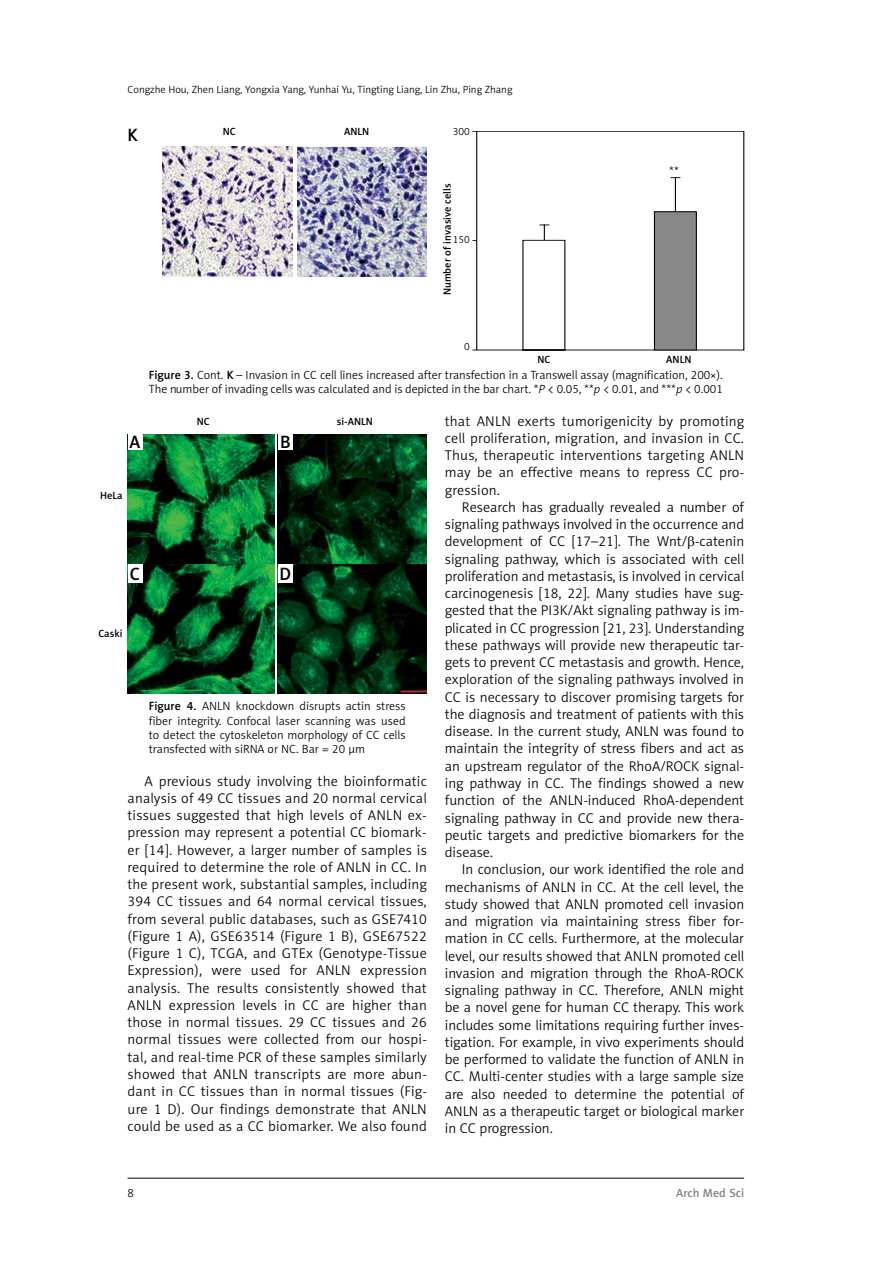
<style>
.page{position:relative;width:893px;height:1263px;background:#fff}
.page>*{position:absolute;margin:0;border:0;box-sizing:border-box;transform-origin:0 0}
.t1{font:18px "Naomi Sans EFN Medium";color:#000}
.t2{font:14.25px/17.2px "Naomi Sans EFN Light";color:#000;text-align:justify}
.t3{font:12px/14.4px "Naomi Sans EFN Light";color:#000}
.t4{font:12px "Naomi Sans EFN Medium";color:#808285}
.t5{font:10.5px "Naomi Sans EFN Light";color:#000}
.t6{font:10.5px "Naomi Sans EFN Medium";color:#000}
.s1{font-family:"Naomi Sans EFN Medium"}
.s2{font-style:italic}
</style>
<div class="page">
<hr style="left:128px;top:1178px;width:616px;height:1px;background:#000">
<img style="left:128px;top:435px;width:146px;height:258px">
<img style="left:278px;top:435px;width:149px;height:258px">
<svg style="left:472px;top:131px;width:272px;height:219px"></svg>
<svg style="left:539px;top:177px;width:158px;height:174px"></svg>
<img style="left:162px;top:146px;width:130px;height:132px">
<img style="left:297px;top:146px;width:130px;height:131px">
<div style="left:128px;top:433px;width:14px;height:17px;background:#fff"></div>
<div style="left:128px;top:564px;width:14px;height:19px;background:#fff"></div>
<div style="left:278px;top:433px;width:15px;height:17px;background:#fff"></div>
<div style="left:278px;top:564px;width:15px;height:19px;background:#fff"></div>
<p class="t5" style="left:128px;top:83px;width:386px">Congzhe Hou, Zhen Liang, Yongxia Yang, Yunhai Yu, Tingting Liang, Lin Zhu, Ping Zhang</p>
<p class="t1" style="left:128px;top:124px;width:12px">K</p>
<p class="t6" style="left:223px;top:125px;width:14px">NC</p>
<p class="t6" style="left:344px;top:125px;width:27px">ANLN</p>
<p class="t5" style="left:453px;top:126px;width:19px">300</p>
<p class="t6" style="left:441px;top:295px;width:113px;rotate:-90deg">Number of invasive cells</p>
<p class="t5" style="left:453px;top:233px;width:19px">150</p>
<p class="t5" style="left:464px;top:341px;width:7px">0</p>
<p class="t3" style="left:669px;top:164px;width:11px">**</p>
<p class="t6" style="left:537px;top:353px;width:14px">NC</p>
<p class="t6" style="left:666px;top:353px;width:27px">ANLN</p>
<p class="t3" style="left:149px;top:367px;width:576px"><span class="s1">Figure 3.</span> Cont. <span class="s1">K</span> – Invasion in CC cell lines increased after transfection in a Transwell assay (magnification, 200×).<br>The number of invading cells was calculated and is depicted in the bar chart. *<span class="s2">P</span> &lt; 0.05, **<span class="s2">p</span> &lt; 0.01, and ***<span class="s2">p</span> &lt; 0.001</p>
<p class="t1" style="left:130px;top:431px;width:12px">A</p>
<p class="t6" style="left:100px;top:489px;width:24px">HeLa</p>
<p class="t6" style="left:197px;top:415px;width:14px">NC</p>
<p class="t6" style="left:337px;top:415px;width:38px">si-ANLN</p>
<p class="t1" style="left:280px;top:431px;width:12px">B</p>
<p class="t1" style="left:130px;top:563px;width:12px">C</p>
<p class="t6" style="left:98px;top:627px;width:26px">Caski</p>
<p class="t1" style="left:279px;top:563px;width:13px">D</p>
<p class="t3" style="left:149px;top:699px;width:258px;text-align:justify"><span class="s1">Figure 4.</span> ANLN knockdown disrupts actin stress fiber integrity. Confocal laser scanning was used to detect the cytoskeleton morphology of CC cells transfected with siRNA or NC. Bar = 20 μm</p>
<p class="t2" style="left:128px;top:772px;width:301px;text-indent:17px">A previous study involving the bioinformatic analysis of 49 CC tissues and 20 normal cervical tissues suggested that high levels of ANLN ex&shy;pression may represent a potential CC biomark&shy;er [14]. However, a larger number of samples is required to determine the role of ANLN in CC. In the present work, substantial samples, including 394 CC tissues and 64 normal cervical tissues, from several public databases, such as GSE7410 (Figure 1 A), GSE63514 (Figure 1 B), GSE67522 (Figure 1 C), TCGA, and GTEx (Genotype-Tissue Expression), were used for ANLN expression analysis. The results consistently showed that ANLN expression levels in CC are higher than those in normal tissues. 29 CC tissues and 26 normal tissues were collected from our hospi&shy;tal, and real-time PCR of these samples similarly showed that ANLN transcripts are more abun&shy;dant in CC tissues than in normal tissues (Fig&shy;ure 1 D). Our findings demonstrate that ANLN could be used as a CC biomarker. We also found</p>
<p class="t2" style="left:445px;top:412px;width:301px">that ANLN exerts tumorigenicity by promoting cell proliferation, migration, and invasion in CC.<br>Thus, therapeutic interventions targeting ANLN may be an effective means to repress CC pro&shy;gression.</p>
<p class="t2" style="left:445px;top:498px;width:301px;text-indent:17px">Research has gradually revealed a number of signaling pathways involved in the occurrence and development of CC [17–21]. The Wnt/ -catenin signaling pathway, which is associated with cell proliferation and metastasis, is involved in cervical carcinogenesis [18, 22]. Many studies have sug&shy;gested that the PI3K/Akt signaling pathway is im&shy;plicated in CC progression [21, 23]. Understanding these pathways will provide new therapeutic tar&shy;gets to prevent CC metastasis and growth. Hence, exploration of the signaling pathways involved in CC is necessary to discover promising targets for the diagnosis and treatment of patients with this disease. In the current study, ANLN was found to maintain the integrity of stress fibers and act as an upstream regulator of the RhoA/ROCK signal&shy;ing pathway in CC. The findings showed a new function of the ANLN-induced RhoA-dependent signaling pathway in CC and provide new thera&shy;peutic targets and predictive biomarkers for the disease.</p>
<p class="t2" style="left:445px;top:861px;width:301px;text-indent:17px">In conclusion, our work identified the role and mechanisms of ANLN in CC. At the cell level, the study showed that ANLN promoted cell invasion and migration via maintaining stress fiber for&shy;mation in CC cells. Furthermore, at the molecular level, our results showed that ANLN promoted cell invasion and migration through the RhoA-ROCK signaling pathway in CC. Therefore, ANLN might be a novel gene for human CC therapy. This work includes some limitations requiring further inves&shy;tigation. For example, in vivo experiments should be performed to validate the function of ANLN in CC. Multi-center studies with a large sample size are also needed to determine the potential of ANLN as a therapeutic target or biological marker in CC progression.</p>
<p class="t3" style="left:128px;top:1186px;width:8px">8</p>
<p class="t4" style="left:676px;top:1186px;width:69px">Arch Med Sci</p>
</div>
